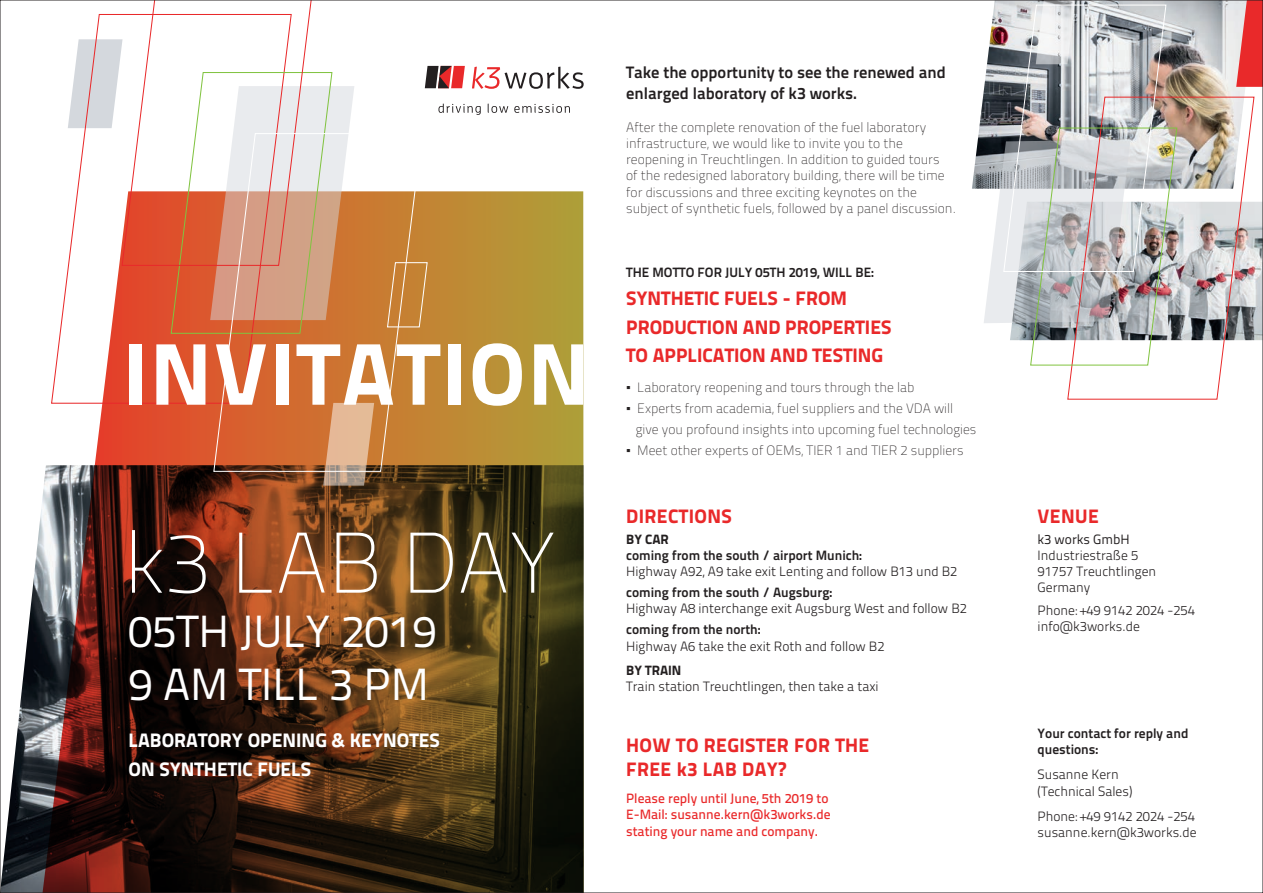
<style>
.page{position:relative;width:1263px;height:893px;background:#fff}
.page>*{position:absolute;margin:0;border:0;box-sizing:border-box;transform-origin:0 0}
.t1{font:87.45px "Titillium Text 25 L 999 wt";letter-spacing:.03em;color:#fff}
.t2{font:85.8px "Titillium Text 25 L 1 wt";color:#fff}
.t3{font:45px/52.5px "Titillium Text 25 L 400 wt";color:#fff}
.t4{font:19.5px/28.5px "Titillium Text 25 L 999 wt";color:#e9292a}
.t5{font:19.5px/23.4px "Titillium Text 25 L 999 wt";letter-spacing:.02em;color:#e9292a}
.t6{font:19.5px/28.5px "Titillium Text 25 L 999 wt";color:#fff}
.t7{font:16.5px/21px "Titillium Text 25 L 800 wt";color:#231f20}
.t8{font:13.5px/16.2px "Titillium Text 25 L 1 wt";color:#231f20}
.t9{font:13.5px/16.2px "Titillium Text 25 L 250 wt";color:#231f20}
.t10{font:13.5px/16.2px "Titillium Text 25 L 800 wt";color:#231f20}
.t11{font:13.5px/16.2px "Titillium Text 25 L 600 wt";color:#e9292a}
.t12{font:13.5px "Titillium Text 25 L 999 wt";color:#231f20}
.t13{font:13.5px "Titillium Text 25 L 400 wt";color:#231f20}
.s1{font-family:"Arial Narrow";font-weight:700;font-style:italic}
</style>
<div class="page">
<img style="left:2px;top:495px;width:41px;height:396px">
<svg style="left:43px;top:191px;width:541px;height:700px;background:#614121"></svg>
<svg style="left:50px;top:14px;width:163px;height:390px"></svg>
<svg style="left:170px;top:72px;width:184px;height:262px;background:#e0987e"></svg>
<svg style="left:121px;top:2px;width:198px;height:264px"></svg>
<svg style="left:213px;top:133px;width:210px;height:339px;background:#d49369"></svg>
<svg style="left:386px;top:262px;width:42px;height:66px;background:#ca8c45"></svg>
<svg style="left:323px;top:403px;width:51px;height:83px;background:#cfa380"></svg>
<img style="left:972px;top:2px;width:273px;height:187px">
<img style="left:1255px;top:202px;width:6px;height:138px">
<img style="left:1067px;top:96px;width:188px;height:304px">
<img style="left:984px;top:2px;width:194px;height:364px">
<svg style="left:438px;top:104px;width:132px;height:11px"></svg>
<svg style="left:472px;top:67px;width:112px;height:22px"></svg>
<svg style="left:425px;top:66px;width:40px;height:22px"></svg>
<svg style="left:1236px;top:2px;width:25px;height:85px;background:#e85253"></svg>
<h1 class="t1" style="left:123px;top:305px;width:467px">INVITATION</h1>
<h2 class="t2" style="left:123px;top:502px;width:434px">k3 lab day</h2>
<h3 class="t3" style="left:129px;top:603px;width:309px">05th July 2019<br>9 am till 3 pm</h3>
<h3 class="t6" style="left:129px;top:725px;width:312px">LABORATORY OPENING &amp; KEYNOTES<br>ON SYNTHETIC FUELS</h3>
<p class="t7" style="left:626px;top:61px;width:321px">Take the opportunity to see the renewed and enlarged laboratory of k3 works.</p>
<p class="t8" style="left:626px;top:118px;width:331px">After the complete renovation of the fuel laboratory infrastructure, we would like to invite you to the reopening in Treuchtlingen. In addition to guided tours<br>of the redesigned laboratory building, there will be time for discussions and three exciting keynotes on the subject of synthetic fuels, followed by a panel discussion.</p>
<p class="t10" style="left:626px;top:263px;width:249px">The motto for July 05th 2019, will be:</p>
<h3 class="t4" style="left:626px;top:283px;width:266px">SYNTHETIC FUELS - FROM<br>PRODUCTION AND PROPERTIES<br>TO APPLICATION AND TESTING</h3>
<p class="t8" style="left:626px;top:379px;width:290px"><span class="s1">▪</span> Laboratory reopening and tours through the lab</p>
<p class="t8" style="left:636px;top:398px;width:342px;line-height:21px;text-indent:-10px"><span class="s1">▪</span> Experts from academia, fuel suppliers and the VDA will give you profound insights into upcoming fuel technologies</p>
<p class="t8" style="left:626px;top:442px;width:339px"><span class="s1">▪</span> Meet other experts of OEMs, TIER 1 and TIER 2 suppliers</p>
<h3 class="t5" style="left:626px;top:503px;width:106px">DIRECTIONS</h3>
<p class="t12" style="left:626px;top:528px;width:44px">BY CAR</p>
<p class="t10" style="left:626px;top:546px;width:237px">coming from the south / airport Munich:</p>
<p class="t9" style="left:626px;top:563px;width:333px">Highway A92, A9 take exit Lenting and follow B13 und B2</p>
<p class="t10" style="left:626px;top:584px;width:208px">coming from the south / Augsburg:</p>
<p class="t9" style="left:626px;top:600px;width:342px">Highway A8 interchange exit Augsburg West and follow B2</p>
<p class="t10" style="left:626px;top:621px;width:136px">coming from the north:</p>
<p class="t9" style="left:626px;top:637px;width:260px">Highway A6 take the exit Roth and follow B2</p>
<p class="t12" style="left:626px;top:659px;width:57px">BY TRAIN</p>
<p class="t9" style="left:626px;top:677px;width:254px">Train station Treuchtlingen, then take a taxi</p>
<h3 class="t4" style="left:1037px;top:500px;width:63px">VENUE</h3>
<p class="t13" style="left:1037px;top:529px;width:91px">k3 works GmbH</p>
<p class="t9" style="left:1037px;top:546px;width:120px">Industriestraße 5<br>91757 Treuchtlingen<br>Germany</p>
<p class="t9" style="left:1037px;top:601px;width:159px">Phone: +49 9142 2024 -254 info@k3works.de</p>
<h3 class="t5" style="left:626px;top:733px;width:245px">HOW TO REGISTER FOR THE<br>FREE K3 LAB DAY?</h3>
<p class="t10" style="left:1037px;top:724px;width:152px">Your contact for reply and questions:</p>
<p class="t9" style="left:1037px;top:766px;width:96px">Susanne Kern (Technical Sales)</p>
<p class="t9" style="left:1037px;top:807px;width:161px">Phone: +49 9142 2024 -254 susanne.kern@k3works.de</p>
<p class="t11" style="left:626px;top:790px;width:206px">Please reply until June, 5th 2019 to<br>E-Mail: susanne.kern@k3works.de stating your name and company.</p>
</div>
